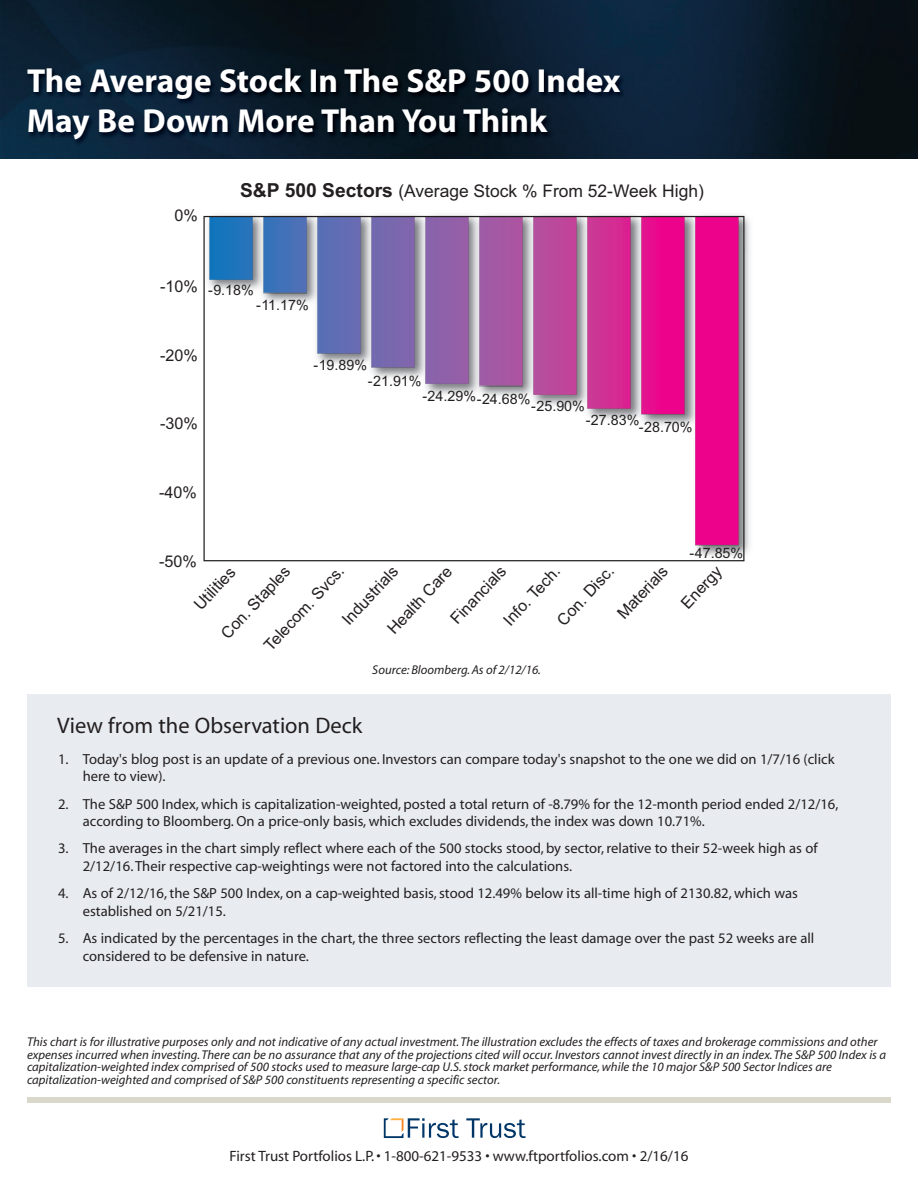
<style>
.page{position:relative;width:918px;height:1188px;background:#fff}
.page>*{position:absolute;margin:0;border:0;box-sizing:border-box;transform-origin:0 0}
.t1{font:700 33.3px/40px "Myriad";color:#fff}
.t2{font:22.5px "Myriad";color:#231f20}
.t3{font:17.4px "Arial";color:#231f20}
.t4{font:16.2px "Arial";color:#231f20}
.t5{font:15px "Myriad";color:#231f20}
.t6{font:14.7px/17.5px "Myriad";color:#231f20}
.t7{font:14.25px "Arial";color:#231f20}
.t8{font:italic 12.75px/12.8px "Myriad";color:#231f20}
.s1{font-weight:700;font-size:19.35px}
</style>
<div class="page">
<div style="left:27px;top:694px;width:864px;height:293px;background:#e8ecf1"></div>
<img style="left:0;top:0;width:918px;height:159px">
<svg style="left:466px;top:1118px;width:60px;height:20px"></svg>
<svg style="left:384px;top:1118px;width:75px;height:20px"></svg>
<div style="left:27px;top:1097px;width:864px;height:6px;background:#dad8ca"></div>
<img style="left:16px;top:52px;width:654px;height:99px">
<img style="left:204px;top:215px;width:546px;height:38px">
<img style="left:744px;top:253px;width:6px;height:308px">
<svg style="left:203px;top:216px;width:541px;height:345px"></svg>
<h1 class="t1" style="left:27px;top:64px;width:595px">The Average Stock In The S&amp;P 500 Index<br>May Be Down More Than You Think</h1>
<p class="t4" style="left:175px;top:205px;width:25px">0%</p>
<p class="t3" style="left:240px;top:179px;width:465px"><span class="s1">S&amp;P 500 Sectors</span> (Average Stock % From 52-Week High)</p>
<p class="t4" style="left:160px;top:275px;width:39px">-10%</p>
<p class="t7" style="left:208px;top:280px;width:47px">-9.18%</p>
<p class="t7" style="left:256px;top:295px;width:54px">-11.17%</p>
<p class="t4" style="left:160px;top:344px;width:39px">-20%</p>
<p class="t4" style="left:160px;top:413px;width:39px">-30%</p>
<p class="t7" style="left:314px;top:356px;width:55px">-19.89%</p>
<p class="t7" style="left:368px;top:371px;width:55px">-21.91%</p>
<p class="t7" style="left:422px;top:388px;width:110px">-24.29%-24.68%</p>
<p class="t7" style="left:531px;top:397px;width:55px">-25.90%</p>
<p class="t7" style="left:586px;top:410px;width:55px">-27.83%</p>
<p class="t7" style="left:639px;top:417px;width:55px">-28.70%</p>
<p class="t4" style="left:159px;top:481px;width:39px">-40%</p>
<p class="t7" style="left:690px;top:543px;width:55px">-47.85%</p>
<p class="t4" style="left:159px;top:550px;width:39px">-50%</p>
<p class="t4" style="left:552px;top:615px;width:76px;rotate:-47deg">Con. Disc.</p>
<p class="t4" style="left:612px;top:609px;width:67px;rotate:-47deg">Materials</p>
<p class="t4" style="left:676px;top:598px;width:53px;rotate:-47deg">Energy</p>
<p class="t4" style="left:445px;top:614px;width:74px;rotate:-47deg">Financials</p>
<p class="t4" style="left:337px;top:615px;width:75px;rotate:-47deg">Industrials</p>
<p class="t4" style="left:216px;top:628px;width:94px;rotate:-47deg">Con. Staples</p>
<p class="t4" style="left:382px;top:624px;width:88px;rotate:-47deg">Health Care</p>
<p class="t4" style="left:189px;top:600px;width:54px;rotate:-47deg">Utilities</p>
<p class="t4" style="left:498px;top:615px;width:76px;rotate:-47deg">Info. Tech.</p>
<p class="t4" style="left:259px;top:640px;width:110px;rotate:-47deg">Telecom. Svcs.</p>
<p class="t8" style="left:372px;top:665px;width:170px">Source: Bloomberg.As of 2/12/16.</p>
<h2 class="t2" style="left:57px;top:717px;width:307px">View from the Observation Deck</h2>
<p class="t6" style="left:83px;top:751px;width:753px;text-indent:-25px">1. Today's blog post is an update of a previous one. Investors can compare today's snapshot to the one we did on 1/7/16 (click here to view).</p>
<p class="t6" style="left:83px;top:796px;width:757px;text-indent:-25px">2. The S&amp;P 500 Index, which is capitalization-weighted, posted a total return of -8.79% for the 12-month period ended 2/12/16, according to Bloomberg. On a price-only basis, which excludes dividends, the index was down 10.71%.</p>
<p class="t6" style="left:83px;top:841px;width:737px;text-indent:-25px">3. The averages in the chart simply reflect where each of the 500 stocks stood, by sector, relative to their 52-week high as of<br>2/12/16.Their respective cap-weightings were not factored into the calculations.</p>
<p class="t6" style="left:83px;top:886px;width:717px;text-indent:-25px">4. As of 2/12/16, the S&amp;P 500 Index, on a cap-weighted basis, stood 12.49% below its all-time high of 2130.82, which was established on 5/21/15.</p>
<p class="t6" style="left:83px;top:931px;width:733px;text-indent:-25px">5. As indicated by the percentages in the chart, the three sectors reflecting the least damage over the past 52 weeks are all considered to be defensive in nature.</p>
<p class="t8" style="left:27px;top:1036px;width:861px">This chart is for illustrative purposes only and not indicative of any actual investment.The illustration excludes the effects of taxes and brokerage commissions and other expenses incurred when investing.There can be no assurance that any of the projections cited will occur. Investors cannot invest directly in an index.The S&amp;P 500 Index is a capitalization-weighted index comprised of 500 stocks used to measure large-cap U.S.stock market performance, while the 10 major S&amp;P 500 Sector Indices are capitalization-weighted and comprised of S&amp;P 500 constituents representing a specific sector.</p>
<p class="t5" style="left:230px;top:1151px;width:460px">First Trust Portfolios L.P.• 1-800-621-9533 • www.ftportfolios.com • 2/16/16</p>
</div>
